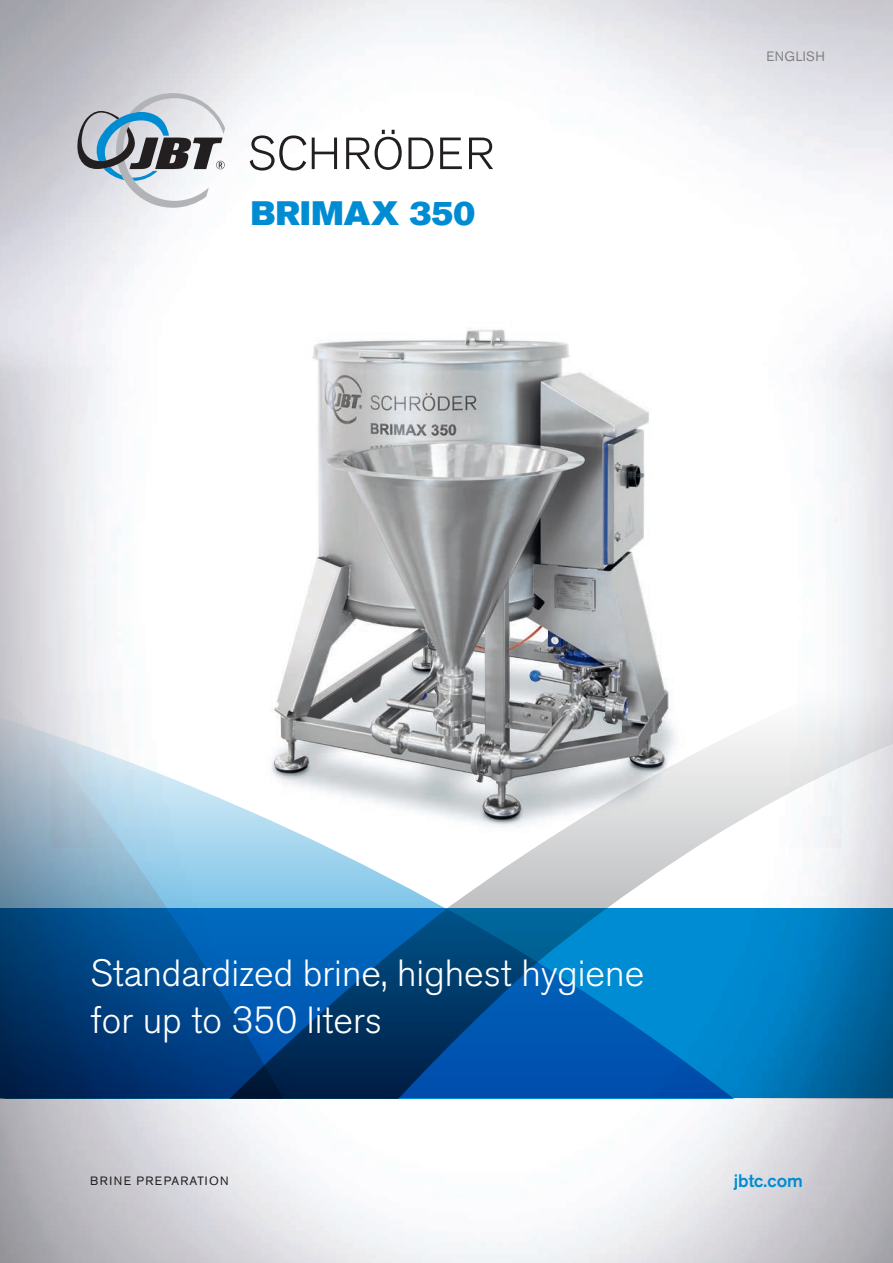
<style>
.page{position:relative;width:893px;height:1263px;background:#fff}
.page>*{position:absolute;margin:0;border:0;box-sizing:border-box;transform-origin:0 0}
.t1{font:300 37.5px/46.5px "Akzidenz Grotesk Pro";color:#fff}
.t2{font:33.6px "Akzidenz Grotesk Pro Super";letter-spacing:.015em;color:#008cd2}
.t3{font:500 18px "Akzidenz Grotesk Pro";color:#008cd2}
.t4{font:13.5px "Akzidenz Grotesk Pro";letter-spacing:.03em;color:#808285}
.t5{font:12px "Akzidenz Grotesk Pro";letter-spacing:.11em;color:#231f20}
</style>
<div class="page">
<img style="left:0;top:0;width:893px;height:1263px">
<svg style="left:0;top:632px;width:893px;height:276px"></svg>
<svg style="left:0;top:908px;width:893px;height:190px"></svg>
<svg style="left:75px;top:93px;width:150px;height:115px"></svg>
<svg style="left:312px;top:138px;width:25px;height:31px"></svg>
<svg style="left:346px;top:130px;width:56px;height:40px"></svg>
<svg style="left:408px;top:138px;width:25px;height:31px"></svg>
<svg style="left:440px;top:138px;width:22px;height:31px"></svg>
<svg style="left:469px;top:138px;width:24px;height:31px"></svg>
<svg style="left:250px;top:135px;width:56px;height:36px"></svg>
<img style="left:51px;top:321px;width:790px;height:527px">
<img style="left:274px;top:330px;width:393px;height:489px">
<p class="t2" style="left:251px;top:191px;width:226px">BRIMAX 350</p>
<p class="t4" style="left:766px;top:48px;width:60px">ENGLISH</p>
<p class="t1" style="left:90px;top:950px;width:556px">Standardized brine, highest hygiene for up to 350 liters</p>
<p class="t5" style="left:90px;top:1173px;width:140px">BRINE PREPARATION</p>
<p class="t3" style="left:734px;top:1169px;width:71px">jbtc.com</p>
</div>
